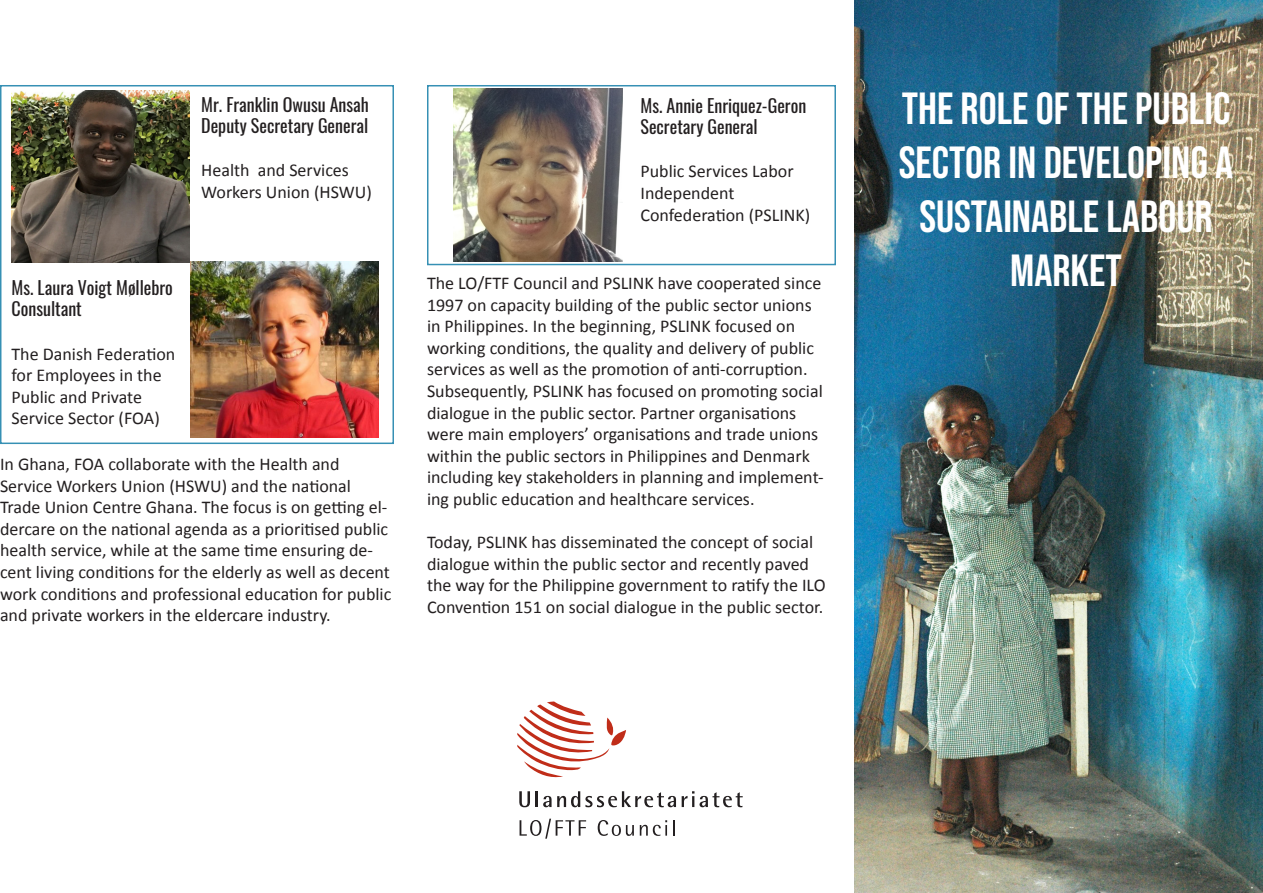
<style>
.page{position:relative;width:1263px;height:893px;background:#fff}
.page>*{position:absolute;margin:0;border:0;box-sizing:border-box;transform-origin:0 0}
.t1{font:45px/54px "Bebas Neue";color:#fff;text-align:center}
.t2{font:18px/21.6px "Calibri";color:#231f20}
.t3{font:18px "Oswald";color:#231f20}
</style>
<div class="page">
<div style="left:427px;top:85px;width:409px;height:180px;border:2px solid #0073a0"></div>
<div style="left:0;top:85px;width:394px;height:359px;border:2px solid #0073a0"></div>
<img style="left:854px;top:0;width:409px;height:893px">
<img style="left:454px;top:89px;width:168px;height:173px">
<img style="left:12px;top:90px;width:177px;height:173px">
<img style="left:190px;top:262px;width:188px;height:175px">
<svg style="left:517px;top:701px;width:109px;height:77px"></svg>
<svg style="left:519px;top:791px;width:11px;height:16px"></svg>
<svg style="left:536px;top:791px;width:15px;height:16px"></svg>
<svg style="left:557px;top:791px;width:119px;height:16px"></svg>
<svg style="left:682px;top:791px;width:61px;height:16px"></svg>
<svg style="left:519px;top:819px;width:67px;height:20px"></svg>
<svg style="left:598px;top:820px;width:36px;height:16px"></svg>
<svg style="left:640px;top:820px;width:27px;height:16px"></svg>
<svg style="left:673px;top:820px;width:2px;height:16px"></svg>
<p class="t3" style="left:201px;top:88px;width:169px">Mr. Franklin Owusu Ansah</p>
<p class="t3" style="left:201px;top:110px;width:169px">Deputy Secretary General</p>
<p class="t2" style="left:201px;top:160px;width:172px">Health and Services<br>Workers Union (HSWU)</p>
<p class="t3" style="left:12px;top:271px;width:163px">Ms. Laura Voigt Møllebro</p>
<p class="t3" style="left:12px;top:293px;width:72px">Consultant</p>
<p class="t2" style="left:12px;top:343px;width:165px">The Danish Federation for Employees in the<br>Public and Private</p>
<p class="t2" style="left:12px;top:408px;width:150px">Service Sector (FOA)</p>
<p class="t2" style="left:0;top:453px;width:341px">In Ghana, FOA collaborate with the Health and</p>
<p class="t2" style="left:0;top:475px;width:393px">Service Workers Union (HSWU) and the national Trade Union Centre Ghana. The focus is on getting el&shy;dercare on the national agenda as a prioritised public health service, while at the same time ensuring de&shy;cent living conditions for the elderly as well as decent work conditions and professional education for public and private workers in the eldercare industry.</p>
<p class="t3" style="left:640px;top:89px;width:167px">Ms. Annie Enriquez-Geron</p>
<p class="t3" style="left:640px;top:111px;width:119px">Secretary General</p>
<p class="t2" style="left:640px;top:161px;width:155px">Public Services Labor<br>Independent</p>
<p class="t2" style="left:640px;top:204px;width:171px">Confederation (PSLINK)</p>
<p class="t2" style="left:427px;top:272px;width:397px">The LO/FTF Council and PSLINK have cooperated since 1997 on capacity building of the public sector unions in Philippines. In the beginning, PSLINK focused on working conditions, the quality and delivery of public services as well as the promotion of anti-corruption.<br>Subsequently, PSLINK has focused on promoting social dialogue in the public sector. Partner organisations were main employers’ organisations and trade unions within the public sectors in Philippines and Denmark</p>
<p class="t2" style="left:427px;top:467px;width:398px">including key stakeholders in planning and implement&shy;ing public education and healthcare services.</p>
<p class="t2" style="left:427px;top:531px;width:400px">Today, PSLINK has disseminated the concept of social dialogue within the public sector and recently paved the way for the Philippine government to ratify the ILO Convention 151 on social dialogue in the public sector.</p>
<p class="t1" style="left:899px;top:81px;width:336px">THE ROLE OF THE PUBLIC<br>SECTOR IN DEVELOPING A<br>SUSTAINABLE LABOUR</p>
<p class="t1" style="left:1010px;top:243px;width:113px">MARKET</p>
</div>
